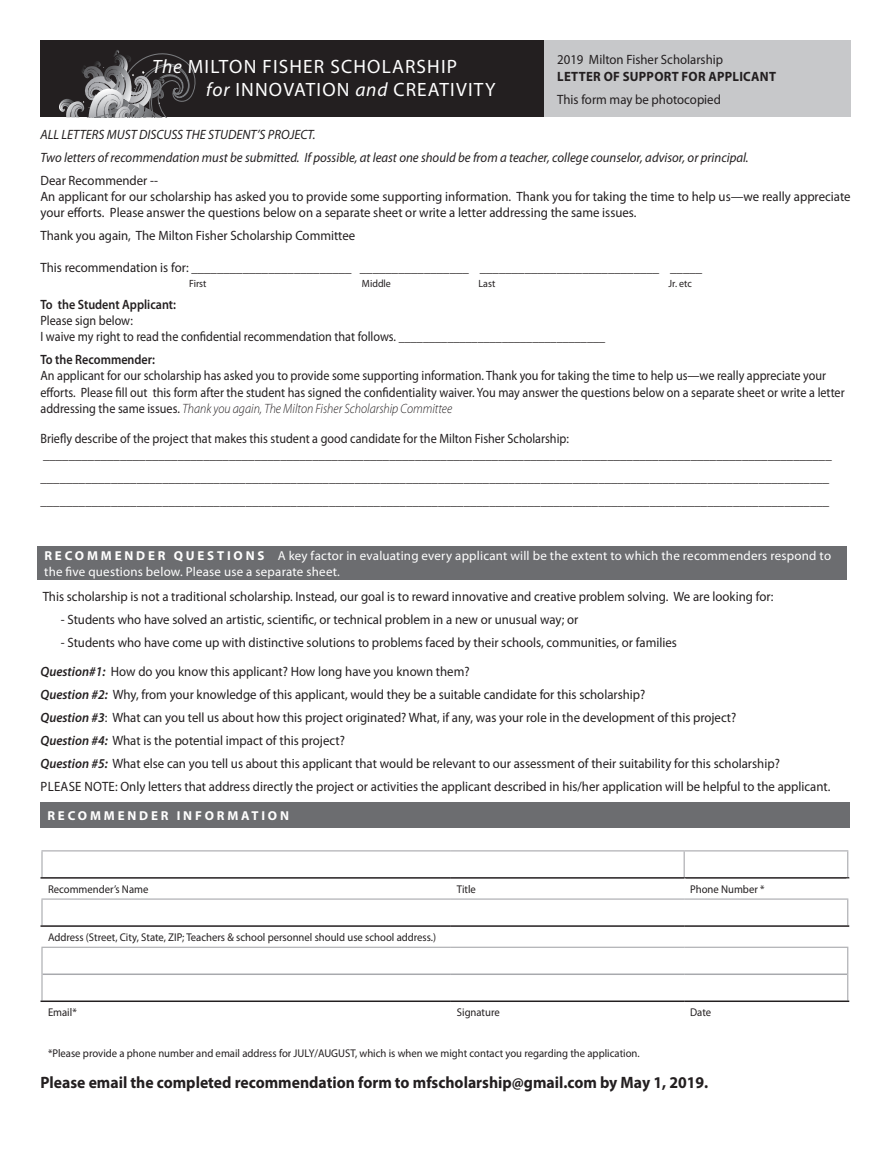
<style>
.page{position:relative;width:891px;height:1161px;background:#fff}
.page>*{position:absolute;margin:0;border:0;box-sizing:border-box;transform-origin:0 0}
.t1{font:19.35px/23.2px "Myriad Pro";letter-spacing:.06em;color:#fff}
.gill_10_pt{font:700 16.5px "Myriad Pro";color:#231f20;scale:.95 1}
.gill_10_pt-2{font:13.5px/16.2px "Myriad Pro";color:#231f20;scale:.95 1}
.gill_10_pt-3{font:13.5px/16.2px "Myriad Pro";color:#231f20;scale:.9 1}
.gill_10_pt-4{font:italic 13.5px "Myriad Pro";color:#231f20;scale:.95 1}
.gill_10_pt-5{font:600 13.5px "Myriad Pro";color:#231f20;scale:.9 1}
.section_header{font:12.9px/15.6px "Myriad Pro";letter-spacing:.015em;color:#fff}
.section_header-2{font:700 12.9px "Myriad Pro";letter-spacing:.22em;color:#fff}
.gill_8_pt{font:11.25px "Myriad Pro";color:#231f20;scale:.95 1}
.very_tiny_subject_fo{font:10.5px "Myriad Pro";color:#231f20;scale:.95 1}
.s1{font-style:italic}
.s2{font-weight:700}
.s3{font-weight:300;font-style:italic}
.s4{font-weight:600;font-style:italic}
</style>
<div class="page">
<div style="left:544px;top:40px;width:306px;height:77px;background:#c7c8ca"></div>
<div style="left:40px;top:40px;width:504px;height:77px;background:#231f20"></div>
<div style="left:38px;top:546px;width:810px;height:34px;background:#6c6d70"></div>
<div style="left:40px;top:802px;width:810px;height:26px;background:#6c6d70"></div>
<hr style="left:684px;top:877px;width:165px;height:2px;background:#231f20">
<hr style="left:684px;top:850px;width:164px;height:1px;background:#a8a9ad">
<svg style="left:847px;top:851px;width:1px;height:26px"></svg>
<hr style="left:41px;top:947px;width:410px;height:1px;background:#a8a9ad">
<hr style="left:41px;top:948px;width:2px;height:26px;background:#a8a9ad">
<hr style="left:451px;top:947px;width:233px;height:1px;background:#a8a9ad">
<hr style="left:684px;top:947px;width:164px;height:1px;background:#a8a9ad">
<hr style="left:41px;top:899px;width:410px;height:1px;background:#a8a9ad">
<hr style="left:41px;top:900px;width:2px;height:25px;background:#a8a9ad">
<hr style="left:451px;top:899px;width:233px;height:1px;background:#a8a9ad">
<hr style="left:684px;top:899px;width:164px;height:1px;background:#a8a9ad">
<svg style="left:847px;top:900px;width:1px;height:25px"></svg>
<hr style="left:40px;top:925px;width:411px;height:2px;background:#231f20">
<hr style="left:451px;top:925px;width:233px;height:2px;background:#231f20">
<hr style="left:684px;top:925px;width:165px;height:2px;background:#231f20">
<hr style="left:43px;top:974px;width:408px;height:1px;background:#a8a9ad">
<hr style="left:451px;top:974px;width:233px;height:1px;background:#a8a9ad">
<hr style="left:684px;top:974px;width:163px;height:1px;background:#a8a9ad">
<hr style="left:41px;top:974px;width:2px;height:27px;background:#a8a9ad">
<svg style="left:847px;top:948px;width:1px;height:53px"></svg>
<hr style="left:40px;top:1001px;width:411px;height:1px;background:#231f20">
<hr style="left:451px;top:1001px;width:233px;height:1px;background:#231f20">
<hr style="left:684px;top:1001px;width:165px;height:1px;background:#231f20">
<hr style="left:41px;top:850px;width:410px;height:1px;background:#a8a9ad">
<hr style="left:41px;top:851px;width:2px;height:26px;background:#a8a9ad">
<hr style="left:451px;top:850px;width:233px;height:1px;background:#a8a9ad">
<svg style="left:684px;top:851px;width:1px;height:26px"></svg>
<hr style="left:40px;top:877px;width:411px;height:2px;background:#231f20">
<hr style="left:451px;top:877px;width:233px;height:2px;background:#231f20">
<svg style="left:59px;top:50px;width:137px;height:67px"></svg>
<p class="t1" style="left:206px;top:55px;width:291px;text-indent:-54px"><span class="s1">The</span> MILTON FISHER SCHOLARSHIP<br><span class="s1">for</span> INNOVATION <span class="s1">and</span> CREATIVITY</p>
<p class="gill_10_pt-2" style="left:557px;top:52px;width:232px">2019 Milton Fisher Scholarship<br><span class="s2">LETTER OF SUPPORT FOR APPLICANT</span></p>
<p class="gill_10_pt-2" style="left:557px;top:91px;width:174px">This form may be photocopied</p>
<p class="gill_10_pt-4" style="left:40px;top:126px;width:291px">ALL LETTERS MUST DISCUSS THE STUDENT’S PROJECT.</p>
<p class="gill_10_pt-4" style="left:40px;top:149px;width:747px">Two letters of recommendation must be submitted. If possible, at least one should be from a teacher, college counselor, advisor, or principal.</p>
<p class="gill_10_pt-2" style="left:40px;top:172px;width:125px">Dear Recommender --</p>
<p class="gill_10_pt-2" style="left:40px;top:188px;width:854px">An applicant for our scholarship has asked you to provide some supporting information. Thank you for taking the time to help us—we really appreciate your efforts. Please answer the questions below on a separate sheet or write a letter addressing the same issues.</p>
<p class="gill_10_pt-2" style="left:40px;top:227px;width:333px">Thank you again, The Milton Fisher Scholarship Committee</p>
<p class="gill_10_pt-2" style="left:40px;top:260px;width:698px">This recommendation is for: _________________________ _________________ ____________________________ _____</p>
<p class="gill_10_pt-5" style="left:40px;top:296px;width:152px">To the Student Applicant:</p>
<p class="gill_10_pt-3" style="left:40px;top:312px;width:104px">Please sign below:</p>
<p class="gill_10_pt-3" style="left:40px;top:328px;width:629px">I waive my right to read the confidential recommendation that follows. __________________________________</p>
<p class="gill_10_pt-5" style="left:40px;top:351px;width:129px">To the Recommender:</p>
<p class="gill_10_pt-3" style="left:40px;top:368px;width:895px">An applicant for our scholarship has asked you to provide some supporting information. Thank you for taking the time to help us—we really appreciate your efforts. Please fill out this form after the student has signed the confidentiality waiver. You may answer the questions below on a separate sheet or write a letter addressing the same issues. <span class="s3">Thank you again, The Milton Fisher Scholarship Committee</span></p>
<p class="gill_10_pt-3" style="left:40px;top:430px;width:881px">Briefly describe of the project that makes this student a good candidate for the Milton Fisher Scholarship: ___________________________________________________________________________________________________________________________</p>
<p class="gill_10_pt-2" style="left:40px;top:469px;width:832px">___________________________________________________________________________________________________________________________</p>
<p class="gill_10_pt-2" style="left:40px;top:492px;width:832px">___________________________________________________________________________________________________________________________</p>
<p class="very_tiny_subject_fo" style="left:189px;top:277px;width:20px">First</p>
<p class="very_tiny_subject_fo" style="left:362px;top:277px;width:32px">Middle</p>
<p class="very_tiny_subject_fo" style="left:479px;top:277px;width:19px">Last</p>
<p class="very_tiny_subject_fo" style="left:669px;top:277px;width:26px">Jr. etc</p>
<p class="section_header" style="left:44px;top:548px;width:788px"><span class="s2">R E C O M M E N D E R Q U E S T I O N S</span> A key factor in evaluating every applicant will be the extent to which the recommenders respond to the five questions below. Please use a separate sheet.</p>
<p class="gill_10_pt-2" style="left:43px;top:588px;width:771px">This scholarship is not a traditional scholarship. Instead, our goal is to reward innovative and creative problem solving. We are looking for:</p>
<p class="gill_10_pt-2" style="left:61px;top:611px;width:546px">- Students who have solved an artistic, scientific, or technical problem in a new or unusual way; or</p>
<p class="gill_10_pt-2" style="left:61px;top:634px;width:650px">- Students who have come up with distinctive solutions to problems faced by their schools, communities, or families</p>
<p class="gill_10_pt-2" style="left:40px;top:663px;width:453px"><span class="s4">Question#1:</span> How do you know this applicant? How long have you known them?</p>
<p class="gill_10_pt-2" style="left:40px;top:686px;width:638px"><span class="s4">Question #2:</span> Why, from your knowledge of this applicant, would they be a suitable candidate for this scholarship?</p>
<p class="gill_10_pt-2" style="left:40px;top:709px;width:734px"><span class="s4">Question #3</span>: What can you tell us about how this project originated? What, if any, was your role in the development of this project?</p>
<p class="gill_10_pt-2" style="left:40px;top:732px;width:322px"><span class="s4">Question #4:</span> What is the potential impact of this project?</p>
<p class="gill_10_pt-2" style="left:40px;top:755px;width:780px"><span class="s4">Question #5:</span> What else can you tell us about this applicant that would be relevant to our assessment of their suitability for this scholarship?</p>
<p class="gill_10_pt-2" style="left:41px;top:778px;width:833px">PLEASE NOTE: Only letters that address directly the project or activities the applicant described in his/her application will be helpful to the applicant.</p>
<p class="section_header-2" style="left:47px;top:807px;width:243px">RECOMMENDER INFORMATION</p>
<p class="gill_8_pt" style="left:48px;top:882px;width:107px">Recommender’s Name</p>
<p class="gill_8_pt" style="left:457px;top:882px;width:22px">Title</p>
<p class="gill_8_pt" style="left:690px;top:882px;width:80px">Phone Number *</p>
<p class="gill_8_pt" style="left:48px;top:931px;width:410px">Address (Street, City, State, ZIP; Teachers &amp; school personnel should use school address.)</p>
<p class="gill_8_pt" style="left:48px;top:1006px;width:32px">Email*</p>
<p class="gill_8_pt" style="left:457px;top:1006px;width:47px">Signature</p>
<p class="gill_8_pt" style="left:690px;top:1006px;width:24px">Date</p>
<p class="gill_8_pt" style="left:48px;top:1047px;width:624px">*Please provide a phone number and email address for JULY/AUGUST, which is when we might contact you regarding the application.</p>
<p class="gill_10_pt" style="left:40px;top:1072px;width:704px">Please email the completed recommendation form to mfscholarship@gmail.com by May 1, 2019.</p>
</div>
